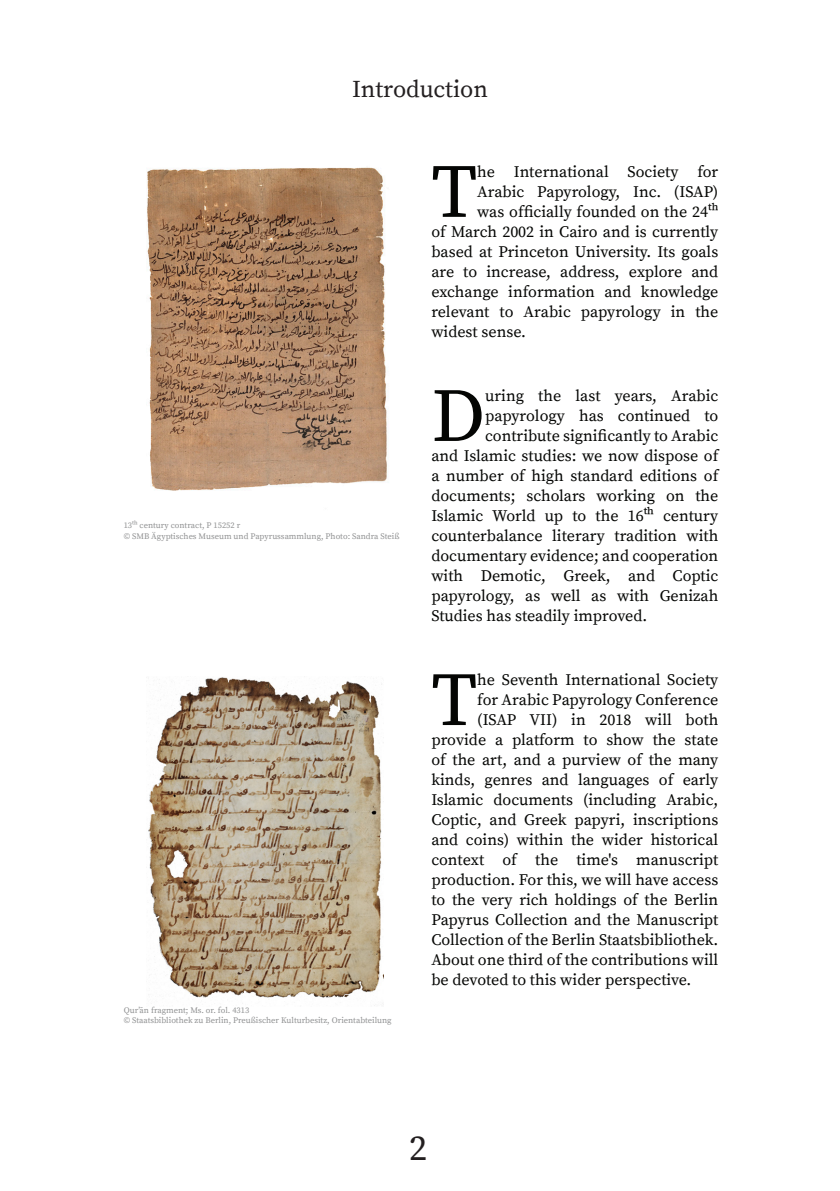
<style>
.page{position:relative;width:840px;height:1191px;background:#fff}
.page>*{position:absolute;margin:0;border:0;box-sizing:border-box;transform-origin:0 0}
.Body_Text_-_1st_Lett{font:75.8px "Source Serif Pro";color:#040503}
.Body_Text_-_1st_Lett-2{font:36px "Source Serif Pro";color:#231f20}
.Section_Body_Text{font:24px "Source Serif Pro";color:#231f20}
.Body_Text_-_1st_Lett-3{font:16px "Source Serif Pro";color:#040503}
.Section_Body_Text-2{font:8.4px "Source Serif Pro";color:#909192}
</style>
<div class="page">
<img style="left:147px;top:167px;width:240px;height:324px">
<img style="left:148px;top:677px;width:235px;height:329px">
<p class="Section_Body_Text" style="left:352px;top:75px;width:137px">Introduction</p>
<p class="Section_Body_Text-2" style="left:124px;top:521px;width:118px">13th century contract, P 15252 r</p>
<p class="Section_Body_Text-2" style="left:124px;top:531px;width:277px">© SMB Ägyptisches Museum und Papyrussammlung, Photo: Sandra Steiß</p>
<p class="Section_Body_Text-2" style="left:124px;top:1005px;width:127px">Qur’ān fragment; Ms. or. fol. 4313</p>
<p class="Section_Body_Text-2" style="left:124px;top:1015px;width:269px">© Staatsbibliothek zu Berlin, Preußischer Kulturbesitz, Orientabteilung</p>
<p class="Body_Text_-_1st_Lett" style="left:431px;top:147px;width:47px">T</p>
<p class="Body_Text_-_1st_Lett-3" style="left:477px;top:162px;width:242px">he International Society for</p>
<p class="Body_Text_-_1st_Lett-3" style="left:477px;top:182px;width:242px">Arabic Papyrology, Inc. (ISAP)</p>
<p class="Body_Text_-_1st_Lett-3" style="left:477px;top:202px;width:242px">was officially founded on the 24th</p>
<p class="Body_Text_-_1st_Lett-3" style="left:431px;top:222px;width:288px">of March 2002 in Cairo and is currently</p>
<p class="Body_Text_-_1st_Lett-3" style="left:431px;top:242px;width:288px">based at Princeton University. Its goals</p>
<p class="Body_Text_-_1st_Lett-3" style="left:431px;top:262px;width:288px">are to increase, address, explore and</p>
<p class="Body_Text_-_1st_Lett-3" style="left:431px;top:282px;width:288px">exchange information and knowledge</p>
<p class="Body_Text_-_1st_Lett-3" style="left:431px;top:302px;width:288px">relevant to Arabic papyrology in the</p>
<p class="Body_Text_-_1st_Lett-3" style="left:431px;top:322px;width:96px">widest sense.</p>
<p class="Body_Text_-_1st_Lett" style="left:431px;top:371px;width:55px">D</p>
<p class="Body_Text_-_1st_Lett-3" style="left:485px;top:386px;width:234px">uring the last years, Arabic</p>
<p class="Body_Text_-_1st_Lett-3" style="left:485px;top:406px;width:234px">papyrology has continued to</p>
<p class="Body_Text_-_1st_Lett-3" style="left:485px;top:426px;width:234px">contribute significantly to Arabic</p>
<p class="Body_Text_-_1st_Lett-3" style="left:431px;top:446px;width:288px">and Islamic studies: we now dispose of</p>
<p class="Body_Text_-_1st_Lett-3" style="left:431px;top:466px;width:288px">a number of high standard editions of</p>
<p class="Body_Text_-_1st_Lett-3" style="left:431px;top:486px;width:288px">documents; scholars working on the</p>
<p class="Body_Text_-_1st_Lett-3" style="left:431px;top:506px;width:288px">Islamic World up to the 16th century</p>
<p class="Body_Text_-_1st_Lett-3" style="left:431px;top:526px;width:288px">counterbalance literary tradition with</p>
<p class="Body_Text_-_1st_Lett-3" style="left:431px;top:546px;width:288px">documentary evidence; and cooperation</p>
<p class="Body_Text_-_1st_Lett-3" style="left:431px;top:566px;width:288px">with Demotic, Greek, and Coptic</p>
<p class="Body_Text_-_1st_Lett-3" style="left:431px;top:586px;width:288px">papyrology, as well as with Genizah</p>
<p class="Body_Text_-_1st_Lett-3" style="left:431px;top:606px;width:217px">Studies has steadily improved.</p>
<p class="Body_Text_-_1st_Lett" style="left:431px;top:655px;width:47px">T</p>
<p class="Body_Text_-_1st_Lett-3" style="left:477px;top:670px;width:242px">he Seventh International Society</p>
<p class="Body_Text_-_1st_Lett-3" style="left:477px;top:690px;width:242px">for Arabic Papyrology Conference</p>
<p class="Body_Text_-_1st_Lett-3" style="left:477px;top:710px;width:242px">(ISAP VII) in 2018 will both</p>
<p class="Body_Text_-_1st_Lett-3" style="left:431px;top:730px;width:288px">provide a platform to show the state</p>
<p class="Body_Text_-_1st_Lett-3" style="left:431px;top:750px;width:288px">of the art, and a purview of the many</p>
<p class="Body_Text_-_1st_Lett-3" style="left:431px;top:770px;width:288px">kinds, genres and languages of early</p>
<p class="Body_Text_-_1st_Lett-3" style="left:431px;top:790px;width:288px">Islamic documents (including Arabic,</p>
<p class="Body_Text_-_1st_Lett-3" style="left:431px;top:810px;width:288px">Coptic, and Greek papyri, inscriptions</p>
<p class="Body_Text_-_1st_Lett-3" style="left:431px;top:830px;width:288px">and coins) within the wider historical</p>
<p class="Body_Text_-_1st_Lett-3" style="left:431px;top:850px;width:288px">context of the time's manuscript</p>
<p class="Body_Text_-_1st_Lett-3" style="left:431px;top:870px;width:288px">production. For this, we will have access</p>
<p class="Body_Text_-_1st_Lett-3" style="left:431px;top:890px;width:288px">to the very rich holdings of the Berlin</p>
<p class="Body_Text_-_1st_Lett-3" style="left:431px;top:910px;width:288px">Papyrus Collection and the Manuscript</p>
<p class="Body_Text_-_1st_Lett-3" style="left:431px;top:930px;width:288px">Collection of the Berlin Staatsbibliothek.</p>
<p class="Body_Text_-_1st_Lett-3" style="left:431px;top:950px;width:288px">About one third of the contributions will</p>
<p class="Body_Text_-_1st_Lett-3" style="left:431px;top:970px;width:261px">be devoted to this wider perspective.</p>
<p class="Body_Text_-_1st_Lett-2" style="left:409px;top:1127px;width:20px">2</p>
</div>
